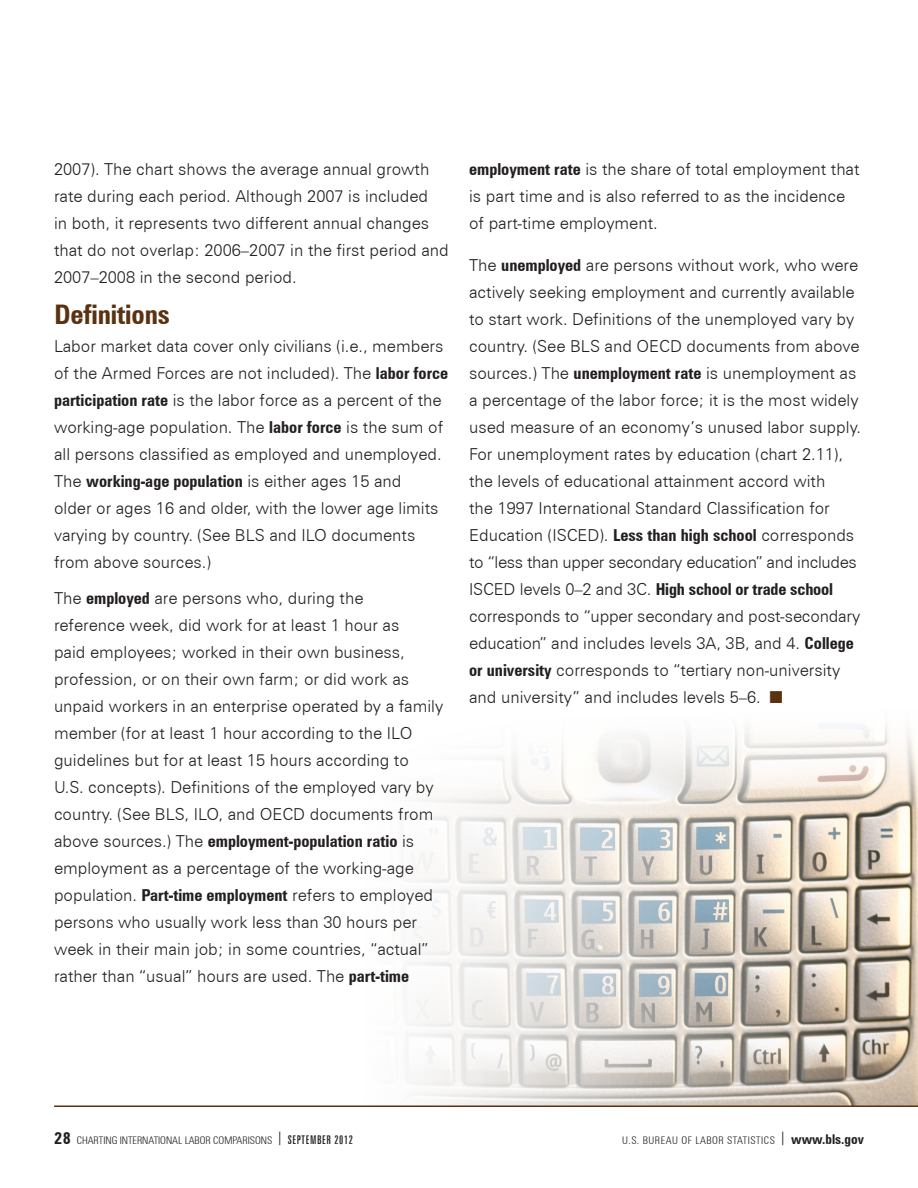
<style>
.page{position:relative;width:918px;height:1188px;background:#fff}
.page>*{position:absolute;margin:0;border:0;box-sizing:border-box;transform-origin:0 0}
.t1{font:700 condensed 27px "Zurich BT";letter-spacing:-.005em;color:#5a3212}
.t2{font:300 16.5px/27px "Zurich BT";color:#231f20}
.t3{font:300 condensed 10.5px "Zurich BT";color:#231f20}
.t4{font:300 condensed 10.5px "Zurich BT";letter-spacing:.05em;color:#231f20}
.s1{font-weight:700;font-stretch:condensed}
.s2{font-weight:700;font-size:16.5px}
.s3{font-weight:400;font-stretch:extra-condensed;font-size:13.5px}
.s4{font-weight:400;font-stretch:extra-condensed;font-size:12px}
.s5{font-weight:700;font-size:13.5px}
</style>
<div class="page">
<img style="left:330px;top:723px;width:588px;height:383px">
<hr style="left:54px;top:1106px;width:864px;height:1px;background:#5a3212">
<p class="t2" style="left:54px;top:155px;width:396px">2007). The chart shows the average annual growth rate during each period. Although 2007 is included<br>in both, it represents two different annual changes that do not overlap: 2006–2007 in the first period and 2007–2008 in the second period.</p>
<p class="t1" style="left:54px;top:298px;width:117px">Definitions</p>
<p class="t2" style="left:54px;top:333px;width:396px">Labor market data cover only civilians (i.e., members of the Armed Forces are not included). The <span class="s1">labor force participation rate</span> is the labor force as a percent of the working-age population. The <span class="s1">labor force</span> is the sum of all persons classified as employed and unemployed.<br>The <span class="s1">working-age population</span> is either ages 15 and<br>older or ages 16 and older, with the lower age limits varying by country. (See BLS and ILO documents from above sources.)</p>
<p class="t2" style="left:54px;top:585px;width:391px">The <span class="s1">employed</span> are persons who, during the<br>reference week, did work for at least 1 hour as<br>paid employees; worked in their own business, profession, or on their own farm; or did work as unpaid workers in an enterprise operated by a family member (for at least 1 hour according to the ILO guidelines but for at least 15 hours according to<br>U.S. concepts). Definitions of the employed vary by country. (See BLS, ILO, and OECD documents from above sources.) The <span class="s1">employment-population ratio</span> is employment as a percentage of the working-age population. <span class="s1">Part-time employment</span> refers to employed persons who usually work less than 30 hours per week in their main job; in some countries, “actual” rather than “usual” hours are used. The <span class="s1">part-time</span></p>
<p class="t2" style="left:469px;top:155px;width:392px"><span class="s1">employment rate</span> is the share of total employment that is part time and is also referred to as the incidence of part-time employment.</p>
<p class="t2" style="left:469px;top:251px;width:393px">The <span class="s1">unemployed</span> are persons without work, who were actively seeking employment and currently available to start work. Definitions of the unemployed vary by country. (See BLS and OECD documents from above sources.) The <span class="s1">unemployment rate</span> is unemployment as a percentage of the labor force; it is the most widely used measure of an economy’s unused labor supply.<br>For unemployment rates by education (chart 2.11), the levels of educational attainment accord with<br>the 1997 International Standard Classification for Education (ISCED). <span class="s1">Less than high school</span> corresponds to “less than upper secondary education” and includes ISCED levels 0–2 and 3C. <span class="s1">High school or trade school </span>corresponds to “upper secondary and post-secondary education” and includes levels 3A, 3B, and 4. <span class="s1">College or university</span> corresponds to “tertiary non-university and university” and includes levels 5–6.</p>
<p class="t3" style="left:54px;top:1133px;width:301px"><span class="s2">28</span> CHARTING INTERNATIONAL LABOR COMPARISONS <span class="s3">|</span> <span class="s4">SEPTEMBER 2012</span></p>
<p class="t4" style="left:622px;top:1133px;width:243px">U.S. BUREAU OF LABOR STATISTICS <span class="s3">|</span> <span class="s5">www.bls.gov</span></p>
</div>
